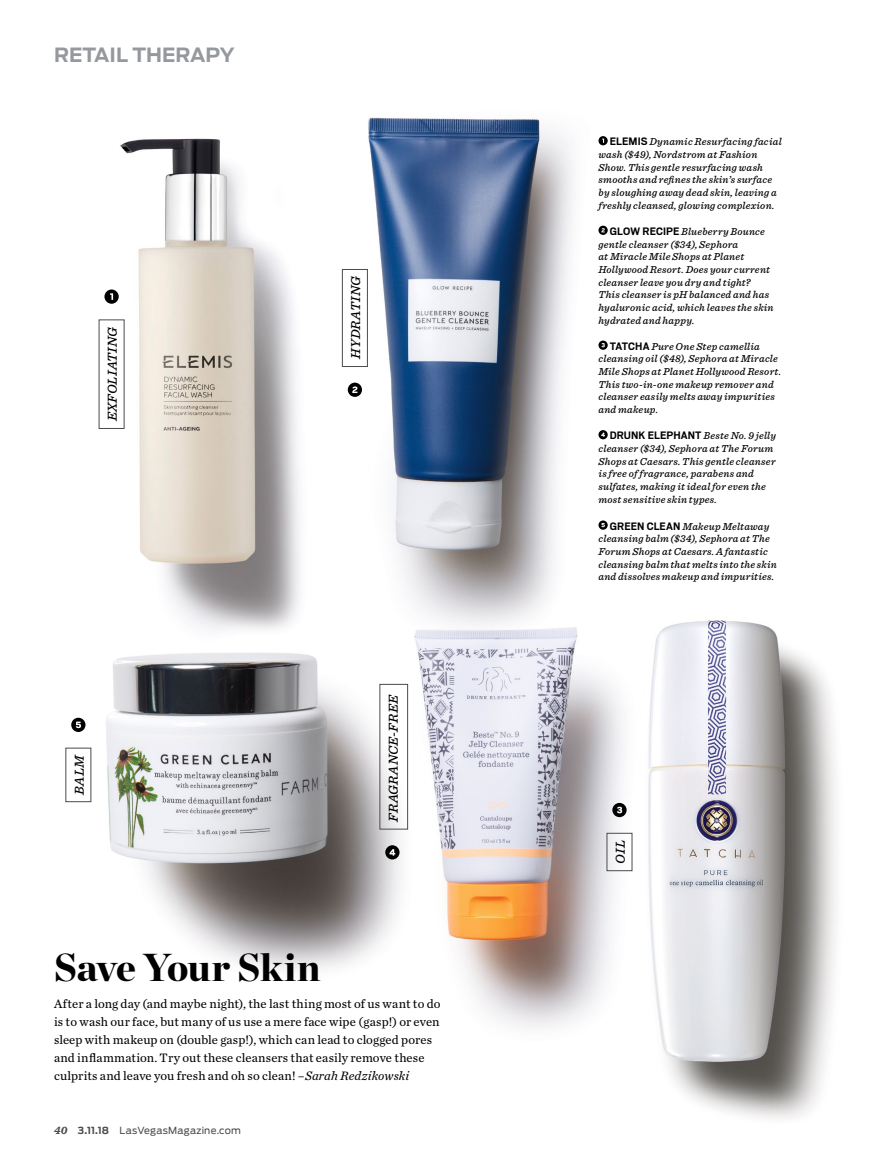
<style>
.page{position:relative;width:891px;height:1161px;background:#fff}
.page>*{position:absolute;margin:0;border:0;box-sizing:border-box;transform-origin:0 0}
.t1{font:900 39px "Chronicle Display";letter-spacing:-.015em;color:#000}
.t2{font:700 19.5px "Antenna";color:#95989d}
.t3{font:italic 500 13.5px "Sentinel";color:#000}
.t4{font:12.75px/18px "Chronicle Text G2";letter-spacing:.01em;color:#000}
.t5{font:italic 500 10.5px/12.6px "Sentinel";letter-spacing:.02em;color:#000}
.t6{font:9.75px "Antenna";letter-spacing:.02em;color:#494b4d}
.s1{font-style:italic}
.s2{font-family:"Sentinel";font-weight:700;font-style:italic;font-size:11.25px}
.s3{font-weight:700}
.s4{font-family:"Scout";font-weight:700;font-style:normal;font-size:12px}
</style>
<div class="page">
<img style="left:483px;top:634px;width:137px;height:393px">
<img style="left:341px;top:117px;width:267px;height:517px">
<img style="left:67px;top:587px;width:418px;height:416px">
<img style="left:67px;top:138px;width:271px;height:508px">
<img style="left:620px;top:620px;width:217px;height:498px">
<div style="left:104px;top:290px;width:15px;height:14px;background:#000;border-radius:50%"></div>
<svg style="left:110px;top:293px;width:3px;height:7px"></svg>
<div style="left:348px;top:383px;width:14px;height:14px;background:#000;border-radius:50%"></div>
<svg style="left:352px;top:386px;width:5px;height:7px"></svg>
<div style="left:342px;top:269px;width:26px;height:98px;border:1px solid #494b4d"></div>
<svg style="left:612px;top:803px;width:15px;height:14px"></svg>
<svg style="left:617px;top:807px;width:5px;height:6px"></svg>
<div style="left:607px;top:833px;width:25px;height:38px;border:1px solid #494b4d"></div>
<svg style="left:71px;top:718px;width:15px;height:14px"></svg>
<svg style="left:76px;top:722px;width:5px;height:6px"></svg>
<svg style="left:385px;top:845px;width:15px;height:15px"></svg>
<svg style="left:390px;top:849px;width:5px;height:7px"></svg>
<div style="left:380px;top:684px;width:28px;height:146px;border:1px solid #494b4d"></div>
<h2 class="t2" style="left:54px;top:44px;width:182px">RETAIL THERAPY</h2>
<p class="t3" style="left:102px;top:421px;width:96px;rotate:-90deg">EXFOLIATING</p>
<p class="t3" style="left:346px;top:359px;width:85px;rotate:-90deg">HYDRATING</p>
<p class="t3" style="left:69px;top:795px;width:42px;rotate:-90deg">BALM</p>
<h1 class="t1" style="left:54px;top:935px;width:268px">Save Your Skin</h1>
<p class="t3" style="left:383px;top:822px;width:129px;rotate:-90deg">FRAGRANCE-FREE</p>
<p class="t4" style="left:54px;top:994px;width:388px">After a long day (and maybe night), the last thing most of us want to do is to wash our face, but many of us use a mere face wipe (gasp!) or even sleep with makeup on (double gasp!), which can lead to clogged pores and inflammation. Try out these cleansers that easily remove these culprits and leave you fresh and oh so clean! –<span class="s1">Sarah Redzikowski</span></p>
<p class="t6" style="left:54px;top:1125px;width:189px"><span class="s2">40</span> <span class="s3">3.11.18</span> LasVegasMagazine.com</p>
<p class="t5" style="left:599px;top:135px;width:185px;text-indent:11px"><span class="s4">ELEMIS</span> Dynamic Resurfacing facial wash ($49), Nordstrom at Fashion Show. This gentle resurfacing wash smooths and refines the skin’s surface by sloughing away dead skin, leaving a freshly cleansed, glowing complexion.</p>
<p class="t5" style="left:598px;top:225px;width:177px;text-indent:11px"><span class="s4">GLOW RECIPE</span> Blueberry Bounce gentle cleanser ($34), Sephora<br>at Miracle Mile Shops at Planet<br>Hollywood Resort. Does your current cleanser leave you dry and tight?<br>This cleanser is pH balanced and has hyaluronic acid, which leaves the skin hydrated and happy.</p>
<p class="t5" style="left:599px;top:339px;width:184px;text-indent:11px"><span class="s4">TATCHA</span> Pure One Step camellia cleansing oil ($48), Sephora at Miracle<br>Mile Shops at Planet Hollywood Resort.<br>This two-in-one makeup remover and cleanser easily melts away impurities and makeup.</p>
<p class="t5" style="left:599px;top:429px;width:179px;text-indent:11px"><span class="s4">DRUNK ELEPHANT</span> Beste No. 9 jelly cleanser ($34), Sephora at The Forum Shops at Caesars. This gentle cleanser is free of fragrance, parabens and sulfates, making it ideal for even the most sensitive skin types.</p>
<p class="t5" style="left:599px;top:519px;width:180px;text-indent:11px"><span class="s4">GREEN CLEAN</span> Makeup Meltaway cleansing balm ($34), Sephora at The Forum Shops at Caesars. A fantastic cleansing balm that melts into the skin and dissolves makeup and impurities.</p>
<p class="t3" style="left:610px;top:864px;width:25px;rotate:-90deg">OIL</p>
</div>
